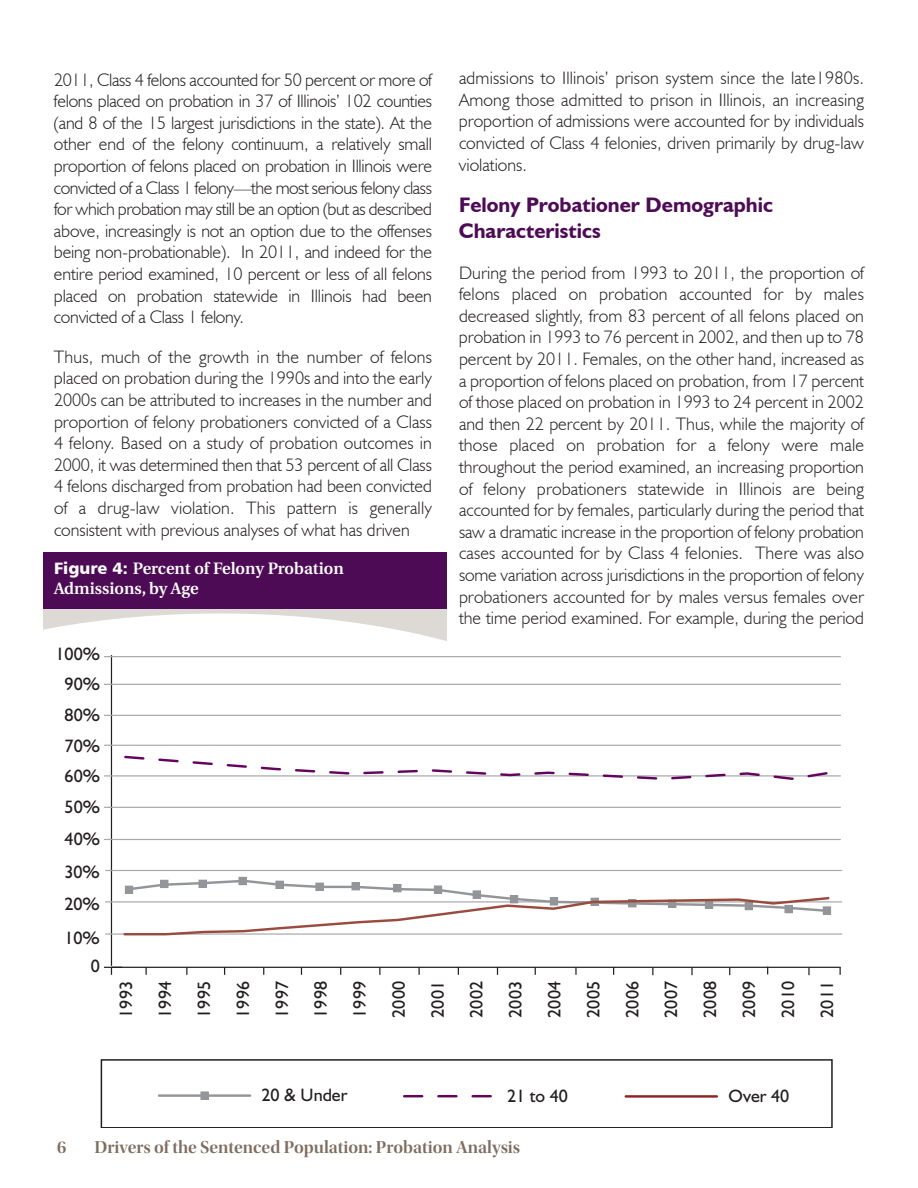
<style>
.page{position:relative;width:918px;height:1188px;background:#fff}
.page>*{position:absolute;margin:0;border:0;box-sizing:border-box;transform-origin:0 0}
.t1{font:700 21px/25.2px "Humanist 521 BT";color:#4e0b55}
.t2{font:300 18px/21.6px "Humanist 521 BT";color:#231f20;text-align:justify}
.t3{font:18px/39px "Humanist 521 BT";color:#231f20;text-align:justify}
.t4{font:18px "Utopia Std Semibold Disp";color:#7e6d5f}
.t5{font:600 16.5px/19.8px "Utopia";color:#fff}
.s1{font-family:"Humanist 777 BT Black B";font-weight:400}
</style>
<div class="page">
<div style="left:44px;top:609px;width:403px;height:35px;background:#dddad6"></div>
<svg style="left:43px;top:614px;width:598px;height:349px"></svg>
<div style="left:44px;top:553px;width:403px;height:56px;background:#4e0b55"></div>
<hr style="left:111px;top:655px;width:1px;height:311px;background:#231f20">
<hr style="left:104px;top:839px;width:737px;height:1px;background:#a8a9ad">
<hr style="left:104px;top:807px;width:737px;height:1px;background:#a8a9ad">
<hr style="left:104px;top:775px;width:737px;height:2px;background:#a8a9ad">
<hr style="left:104px;top:745px;width:737px;height:1px;background:#a8a9ad">
<hr style="left:104px;top:715px;width:737px;height:1px;background:#a8a9ad">
<hr style="left:104px;top:684px;width:737px;height:1px;background:#a8a9ad">
<hr style="left:104px;top:656px;width:737px;height:1px;background:#a8a9ad">
<hr style="left:105px;top:933px;width:737px;height:2px;background:#a8a9ad">
<hr style="left:105px;top:901px;width:737px;height:2px;background:#a8a9ad">
<hr style="left:105px;top:870px;width:737px;height:1px;background:#a8a9ad">
<hr style="left:111px;top:967px;width:730px;height:1px;background:#231f20">
<svg style="left:104px;top:967px;width:9px;height:8px"></svg>
<svg style="left:418px;top:968px;width:2px;height:7px"></svg>
<svg style="left:575px;top:968px;width:2px;height:7px"></svg>
<hr style="left:626px;top:1095px;width:91px;height:3px;background:#8a2528">
<svg style="left:123px;top:754px;width:710px;height:27px"></svg>
<svg style="left:404px;top:1095px;width:88px;height:2px"></svg>
<hr style="left:159px;top:1094px;width:91px;height:3px;background:#939598">
<div style="left:239px;top:877px;width:8px;height:8px;border:1px solid #939598"></div>
<div style="left:201px;top:1092px;width:7px;height:7px;background:#939598"></div>
<div style="left:201px;top:1092px;width:8px;height:8px;border:1px solid #939598"></div>
<div style="left:101px;top:1059px;width:732px;height:69px;border:2px solid #231f20"></div>
<svg style="left:691px;top:967px;width:2px;height:8px"></svg>
<svg style="left:808px;top:967px;width:2px;height:8px"></svg>
<svg style="left:122px;top:878px;width:710px;height:59px"></svg>
<p class="t2" style="left:54px;top:68px;width:380px">2011, Class 4 felons accounted for 50 percent or more of felons placed on probation in 37 of Illinois’ 102 counties (and 8 of the 15 largest jurisdictions in the state). At the other end of the felony continuum, a relatively small proportion of felons placed on probation in Illinois were convicted of a Class 1 felony—the most serious felony class for which probation may still be an option (but as described above, increasingly is not an option due to the offenses being non-probationable). In 2011, and indeed for the entire period examined, 10 percent or less of all felons placed on probation statewide in Illinois had been convicted of a Class 1 felony.</p>
<p class="t2" style="left:54px;top:346px;width:380px">Thus, much of the growth in the number of felons placed on probation during the 1990s and into the early 2000s can be attributed to increases in the number and proportion of felony probationers convicted of a Class 4 felony. Based on a study of probation outcomes in 2000, it was determined then that 53 percent of all Class 4 felons discharged from probation had been convicted of a drug-law violation. This pattern is generally consistent with previous analyses of what has driven</p>
<p class="t5" style="left:54px;top:560px;width:291px"><span class="s1">Figure 4:</span> Percent of Felony Probation<br>Admissions, by Age</p>
<p class="t3" style="left:56px;top:634px;width:46px">100%</p>
<p class="t3" style="left:65px;top:664px;width:37px">90%</p>
<p class="t3" style="left:65px;top:695px;width:37px">80%</p>
<p class="t3" style="left:65px;top:726px;width:37px">70%</p>
<p class="t3" style="left:65px;top:756px;width:37px">60%</p>
<p class="t3" style="left:65px;top:787px;width:37px">50%</p>
<p class="t3" style="left:65px;top:819px;width:37px">40%</p>
<p class="t3" style="left:64px;top:856px;width:37px;line-height:31.2px">30%<br>20%</p>
<p class="t3" style="left:64px;top:918px;width:37px">10%</p>
<p class="t3" style="left:91px;top:946px;width:11px">0</p>
<p class="t2" style="left:459px;top:67px;width:407px">admissions to Illinois’ prison system since the late1980s.<br>Among those admitted to prison in Illinois, an increasing proportion of admissions were accounted for by individuals convicted of Class 4 felonies, driven primarily by drug-law violations.</p>
<p class="t1" style="left:459px;top:192px;width:316px">Felony Probationer Demographic<br>Characteristics</p>
<p class="t2" style="left:459px;top:261px;width:407px">During the period from 1993 to 2011, the proportion of felons placed on probation accounted for by males decreased slightly, from 83 percent of all felons placed on probation in 1993 to 76 percent in 2002, and then up to 78 percent by 2011. Females, on the other hand, increased as a proportion of felons placed on probation, from 17 percent of those placed on probation in 1993 to 24 percent in 2002 and then 22 percent by 2011. Thus, while the majority of those placed on probation for a felony were male throughout the period examined, an increasing proportion of felony probationers statewide in Illinois are being accounted for by females, particularly during the period that saw a dramatic increase in the proportion of felony probation cases accounted for by Class 4 felonies. There was also some variation across jurisdictions in the proportion of felony probationers accounted for by males versus females over the time period examined. For example, during the period</p>
<p class="t3" style="left:106px;top:1018px;width:38px;rotate:-90deg">1993<br>1994<br>1995<br>1996<br>1997<br>1998<br>1999<br>2000<br>2001<br>2002<br>2003<br>2004<br>2005<br>2006<br>2007<br>2008<br>2009<br>2010<br>2011</p>
<p class="t3" style="left:262px;top:1075px;width:88px">20 &amp; Under</p>
<p class="t3" style="left:507px;top:1076px;width:62px">21 to 40</p>
<p class="t3" style="left:729px;top:1076px;width:62px">Over 40</p>
<p class="t4" style="left:57px;top:1140px;width:11px">6</p>
<p class="t4" style="left:94px;top:1140px;width:427px">Drivers of the Sentenced Population: Probation Analysis</p>
</div>
